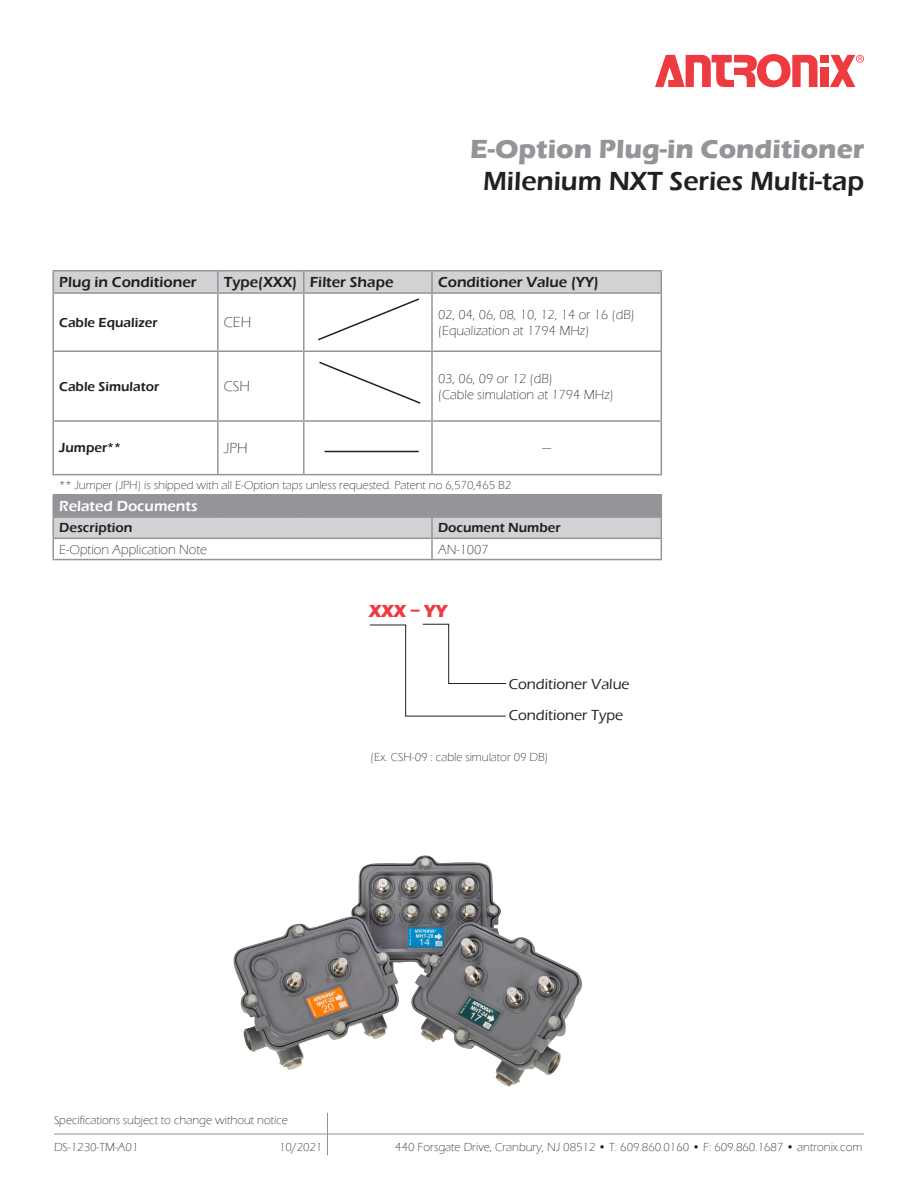
<style>
.page{position:relative;width:918px;height:1188px;background:#fff}
.page>*{position:absolute;margin:0;border:0;box-sizing:border-box;transform-origin:0 0}
.t1{font:700 27px "Eras ITC";color:#939598}
.t2{font:600 27px "Eras ITC";color:#231f20}
.t3{font:700 18px "Eras ITC";color:#ee3a41}
.t4{font:600 15px "Eras ITC";color:#231f20}
.t5{font:500 15px "Eras ITC";color:#231f20}
.t6{font:600 15px "Eras ITC";color:#fff}
.t7{font:300 15px "Eras ITC";color:#231f20}
.t8{font:300 13.5px/16.2px "Eras ITC";color:#231f20}
.t9{font:600 13.5px "Eras ITC";color:#231f20}
.t10{font:300 12px "Eras ITC";color:#231f20}
</style>
<div class="page">
<div style="left:820px;top:55px;width:8px;height:7px;background:#ee3a41"></div>
<div style="left:820px;top:67px;width:8px;height:20px;background:#ee3a41"></div>
<svg style="left:655px;top:54px;width:163px;height:33px"></svg>
<svg style="left:830px;top:55px;width:34px;height:32px"></svg>
<hr style="left:52px;top:495px;width:2px;height:21px;background:#939598">
<hr style="left:52px;top:539px;width:2px;height:20px;background:#939598">
<hr style="left:52px;top:559px;width:166px;height:1px;background:#939598">
<hr style="left:218px;top:559px;width:86px;height:1px;background:#939598">
<hr style="left:304px;top:559px;width:128px;height:1px;background:#939598">
<hr style="left:217px;top:294px;width:2px;height:57px;background:#939598">
<hr style="left:217px;top:352px;width:2px;height:68px;background:#939598">
<hr style="left:217px;top:422px;width:2px;height:52px;background:#939598">
<hr style="left:303px;top:294px;width:1px;height:57px;background:#939598">
<hr style="left:303px;top:352px;width:1px;height:68px;background:#939598">
<hr style="left:303px;top:422px;width:1px;height:52px;background:#939598">
<hr style="left:431px;top:294px;width:2px;height:57px;background:#939598">
<hr style="left:431px;top:352px;width:2px;height:68px;background:#939598">
<hr style="left:431px;top:422px;width:2px;height:52px;background:#939598">
<hr style="left:432px;top:559px;width:230px;height:1px;background:#939598">
<hr style="left:52px;top:270px;width:166px;height:2px;background:#939598">
<hr style="left:52px;top:272px;width:2px;height:20px;background:#939598">
<hr style="left:218px;top:270px;width:86px;height:2px;background:#939598">
<hr style="left:304px;top:270px;width:128px;height:2px;background:#939598">
<hr style="left:432px;top:270px;width:230px;height:2px;background:#939598">
<hr style="left:52px;top:292px;width:166px;height:2px;background:#939598">
<hr style="left:52px;top:294px;width:2px;height:57px;background:#939598">
<hr style="left:661px;top:294px;width:1px;height:57px;background:#939598">
<hr style="left:52px;top:351px;width:166px;height:1px;background:#939598">
<hr style="left:52px;top:352px;width:2px;height:68px;background:#939598">
<hr style="left:218px;top:351px;width:86px;height:1px;background:#939598">
<hr style="left:304px;top:351px;width:128px;height:1px;background:#939598">
<hr style="left:432px;top:351px;width:230px;height:1px;background:#939598">
<hr style="left:661px;top:352px;width:1px;height:68px;background:#939598">
<hr style="left:52px;top:516px;width:166px;height:2px;background:#939598">
<hr style="left:52px;top:518px;width:2px;height:20px;background:#939598">
<svg style="left:53px;top:495px;width:609px;height:64px"></svg>
<hr style="left:52px;top:538px;width:166px;height:1px;background:#939598">
<hr style="left:218px;top:538px;width:86px;height:1px;background:#939598">
<hr style="left:304px;top:538px;width:128px;height:1px;background:#939598">
<hr style="left:432px;top:538px;width:230px;height:1px;background:#939598">
<hr style="left:52px;top:420px;width:166px;height:2px;background:#939598">
<hr style="left:52px;top:422px;width:2px;height:52px;background:#939598">
<hr style="left:218px;top:420px;width:86px;height:2px;background:#939598">
<hr style="left:304px;top:420px;width:128px;height:2px;background:#939598">
<hr style="left:432px;top:420px;width:230px;height:2px;background:#939598">
<hr style="left:661px;top:422px;width:1px;height:52px;background:#939598">
<hr style="left:52px;top:474px;width:166px;height:1px;background:#939598">
<hr style="left:218px;top:474px;width:86px;height:1px;background:#939598">
<hr style="left:304px;top:474px;width:128px;height:1px;background:#939598">
<hr style="left:432px;top:474px;width:230px;height:1px;background:#939598">
<hr style="left:325px;top:451px;width:94px;height:1px;background:#231f20">
<svg style="left:319px;top:361px;width:102px;height:43px"></svg>
<svg style="left:53px;top:271px;width:609px;height:71px"></svg>
<hr style="left:54px;top:1134px;width:810px;height:1px;background:#939598">
<hr style="left:327px;top:1113px;width:1px;height:42px;background:#939598">
<svg style="left:370px;top:624px;width:136px;height:92px"></svg>
<img style="left:233px;top:856px;width:336px;height:230px">
<p class="t1" style="left:470px;top:133px;width:396px">E-Option Plug-in Conditioner</p>
<p class="t2" style="left:483px;top:166px;width:383px">Milenium NXT Series Multi-tap</p>
<p class="t4" style="left:59px;top:274px;width:139px">Plug in Conditioner</p>
<p class="t4" style="left:224px;top:274px;width:75px">Type(XXX)</p>
<p class="t4" style="left:310px;top:274px;width:85px">Filter Shape</p>
<p class="t4" style="left:438px;top:274px;width:162px">Conditioner Value (YY)</p>
<p class="t9" style="left:59px;top:315px;width:100px">Cable Equalizer</p>
<p class="t7" style="left:224px;top:314px;width:29px">CEH</p>
<p class="t8" style="left:438px;top:306px;width:198px">02, 04, 06, 08, 10, 12, 14 or 16 (dB) (Equalization at 1794 MHz)</p>
<p class="t9" style="left:59px;top:379px;width:102px">Cable Simulator</p>
<p class="t7" style="left:224px;top:378px;width:28px">CSH</p>
<p class="t8" style="left:438px;top:370px;width:116px">03, 06, 09 or 12 (dB)</p>
<p class="t8" style="left:438px;top:386px;width:177px">(Cable simulation at 1794 MHz)</p>
<p class="t9" style="left:59px;top:440px;width:63px">Jumper**</p>
<p class="t7" style="left:224px;top:440px;width:25px">JPH</p>
<p class="t8" style="left:542px;top:440px;width:11px">—</p>
<p class="t10" style="left:59px;top:478px;width:454px">** Jumper (JPH) is shipped with all E-Option taps unless requested. Patent no 6,570,465 B2</p>
<p class="t6" style="left:59px;top:498px;width:140px">Related Documents</p>
<p class="t9" style="left:59px;top:520px;width:75px">Description</p>
<p class="t9" style="left:438px;top:520px;width:124px">Document Number</p>
<p class="t8" style="left:59px;top:541px;width:149px">E-Option Application Note</p>
<p class="t8" style="left:438px;top:541px;width:52px">AN-1007</p>
<p class="t3" style="left:369px;top:600px;width:80px">XXX ¯ YY</p>
<p class="t5" style="left:509px;top:675px;width:122px">Conditioner Value</p>
<p class="t5" style="left:509px;top:707px;width:116px">Conditioner Type</p>
<p class="t10" style="left:371px;top:751px;width:179px">(Ex. CSH-09 : cable simulator 09 DB)</p>
<p class="t10" style="left:54px;top:1113px;width:235px">Specifications subject to change without notice</p>
<p class="t10" style="left:54px;top:1140px;width:86px">DS-1230-TM-A01</p>
<p class="t10" style="left:279px;top:1140px;width:45px">10/2021</p>
<p class="t10" style="left:395px;top:1140px;width:469px">440 Forsgate Drive, Cranbury, NJ 08512 • T: 609.860.0160 • F: 609.860.1687 • antronix.com</p>
</div>
